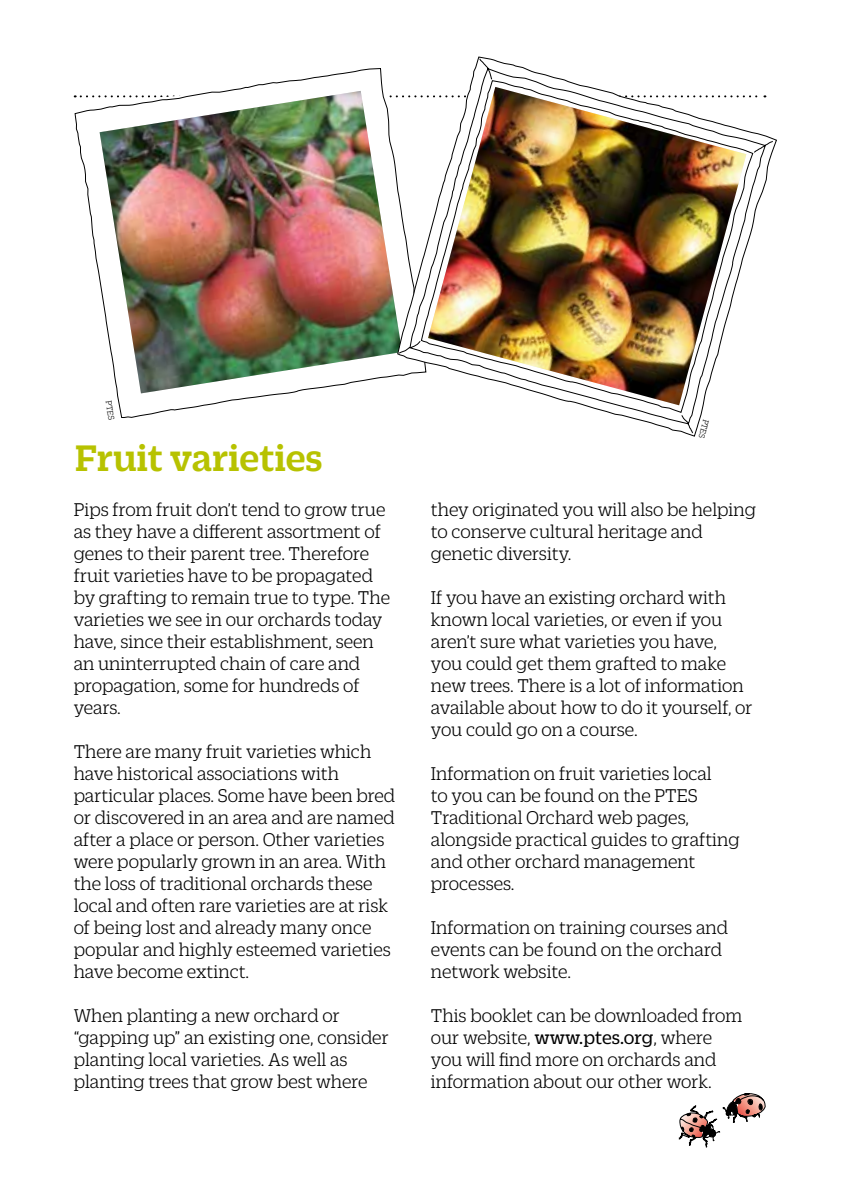
<style>
.page{position:relative;width:842px;height:1191px;background:#fff}
.page>*{position:absolute;margin:0;border:0;box-sizing:border-box;transform-origin:0 0}
.t1{font:500 40px "Duplicate Slab";letter-spacing:-.005em;color:#b7c200}
.t2{font:300 20px/22px "Duplicate Slab";color:#000}
.t3{font:300 9px "Duplicate Slab";color:#000}
.s1{font-weight:400}
</style>
<div class="page">
<svg style="left:679px;top:1093px;width:87px;height:54px"></svg>
<svg style="left:74px;top:68px;width:309px;height:350px"></svg>
<img style="left:100px;top:91px;width:297px;height:302px">
<svg style="left:397px;top:56px;width:380px;height:381px"></svg>
<img style="left:428px;top:87px;width:318px;height:318px">
<p class="t3" style="left:114px;top:400px;width:21px;rotate:81deg">PTES</p>
<h1 class="t1" style="left:75px;top:431px;width:249px">Fruit varieties</h1>
<p class="t2" style="left:74px;top:497px;width:318px">Pips from fruit don’t tend to grow true as they have a different assortment of genes to their parent tree. Therefore fruit varieties have to be propagated by grafting to remain true to type. The varieties we see in our orchards today have, since their establishment, seen an uninterrupted chain of care and propagation, some for hundreds of years.</p>
<p class="t2" style="left:74px;top:739px;width:323px">There are many fruit varieties which have historical associations with particular places. Some have been bred or discovered in an area and are named after a place or person. Other varieties were popularly grown in an area. With the loss of traditional orchards these local and often rare varieties are at risk of being lost and already many once popular and highly esteemed varieties have become extinct.</p>
<p class="t2" style="left:74px;top:1003px;width:317px">When planting a new orchard or “gapping up” an existing one, consider planting local varieties. As well as planting trees that grow best where</p>
<p class="t3" style="left:712px;top:421px;width:21px;rotate:105deg">PTES</p>
<p class="t2" style="left:431px;top:497px;width:327px">they originated you will also be helping to conserve cultural heritage and genetic diversity.</p>
<p class="t2" style="left:431px;top:585px;width:323px">If you have an existing orchard with known local varieties, or even if you aren’t sure what varieties you have, you could get them grafted to make new trees. There is a lot of information available about how to do it yourself, or you could go on a course.</p>
<p class="t2" style="left:431px;top:761px;width:310px">Information on fruit varieties local<br>to you can be found on the PTES<br>Traditional Orchard web pages, alongside practical guides to grafting and other orchard management processes.</p>
<p class="t2" style="left:431px;top:915px;width:299px">Information on training courses and events can be found on the orchard network website.</p>
<p class="t2" style="left:431px;top:1003px;width:313px">This booklet can be downloaded from our website, <span class="s1">www.ptes.org</span>, where you will find more on orchards and information about our other work.</p>
</div>
